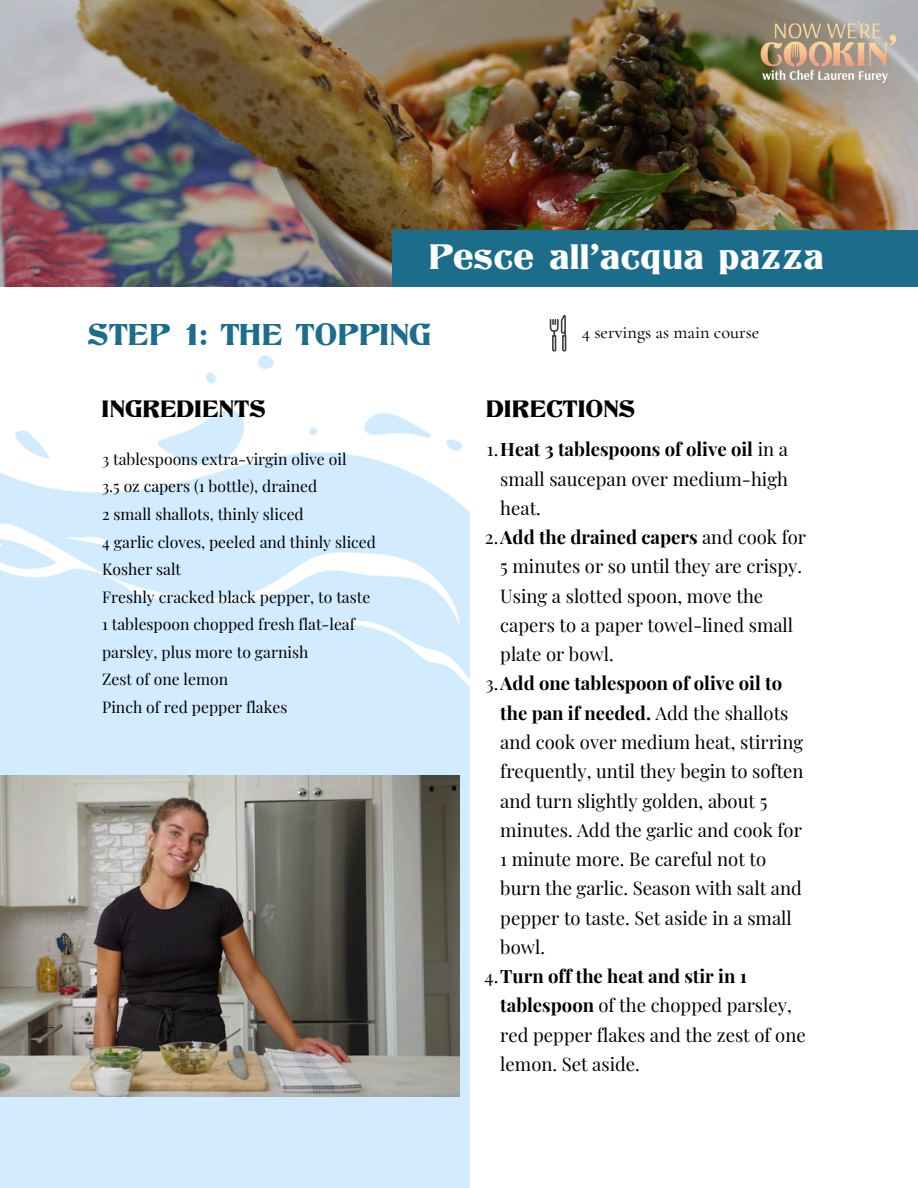
<style>
.page{position:relative;width:918px;height:1188px;background:#fff}
.page>*{position:absolute;margin:0;border:0;box-sizing:border-box;transform-origin:0 0}
.t1{font:37.65px "Titania";color:#fff}
.t2{font:31.95px "Titania";color:#1c6d8c}
.t3{font:25.2px "Titania";color:#000}
.t4{font:18.45px/29.2px "Playfair Display";color:#000}
.t5{font:500 18.15px "Cormorant Garamond";color:#000}
.t6{font:15.75px/27.6px "Playfair Display";color:#000}
.s1{font-weight:700}
</style>
<div class="page">
<img style="left:0;top:0;width:918px;height:287px">
<img style="left:0;top:356px;width:469px;height:832px">
<svg style="left:550px;top:315px;width:16px;height:37px"></svg>
<img style="left:742px;top:14px;width:168px;height:78px">
<div style="left:393px;top:231px;width:525px;height:56px;background:#1c6d8c"></div>
<img style="left:0;top:776px;width:459px;height:320px">
<p class="t1" style="left:429px;top:237px;width:397px">Pesce all’acqua pazza</p>
<p class="t2" style="left:88px;top:317px;width:345px">STEP 1: THE TOPPING</p>
<p class="t5" style="left:582px;top:322px;width:179px">4 servings as main course</p>
<h3 class="t3" style="left:102px;top:396px;width:166px">INGREDIENTS</h3>
<p class="t3" style="left:487px;top:396px;width:150px">DIRECTIONS</p>
<p class="t4" style="left:500px;top:434px;width:289px;text-align:justify;text-indent:-13px">1.<span class="s1">Heat 3 tablespoons of olive oil</span> in a small saucepan over medium-high heat.</p>
<p class="t4" style="left:500px;top:522px;width:307px;text-indent:-15px">2.<span class="s1">Add the drained capers</span> and cook for<br>5 minutes or so until they are crispy.<br>Using a slotted spoon, move the capers to a paper towel-lined small plate or bowl.</p>
<p class="t4" style="left:500px;top:668px;width:305px;text-indent:-15px">3.<span class="s1">Add one tablespoon of olive oil to the pan if needed.</span> Add the shallots and cook over medium heat, stirring frequently, until they begin to soften and turn slightly golden, about 5 minutes. Add the garlic and cook for<br>1 minute more. Be careful not to burn the garlic. Season with salt and pepper to taste. Set aside in a small bowl.</p>
<p class="t4" style="left:500px;top:961px;width:307px;text-indent:-16px">4.<span class="s1">Turn off the heat and stir in 1 tablespoon</span> of the chopped parsley, red pepper flakes and the zest of one lemon. Set aside.</p>
<p class="t6" style="left:102px;top:445px;width:246px">3 tablespoons extra-virgin olive oil</p>
<p class="t6" style="left:102px;top:472px;width:217px">3.5 oz capers (1 bottle), drained</p>
<p class="t6" style="left:102px;top:500px;width:203px">2 small shallots, thinly sliced</p>
<p class="t6" style="left:102px;top:527px;width:275px">4 garlic cloves, peeled and thinly sliced</p>
<p class="t6" style="left:102px;top:555px;width:81px">Kosher salt</p>
<p class="t6" style="left:102px;top:582px;width:270px">Freshly cracked black pepper, to taste</p>
<h4 class="t6" style="left:102px;top:610px;width:254px">1 tablespoon chopped fresh flat-leaf parsley, plus more to garnish</h4>
<h3 class="t6" style="left:102px;top:665px;width:127px">Zest of one lemon</h3>
<p class="t6" style="left:102px;top:692px;width:187px">Pinch of red pepper flakes</p>
</div>
